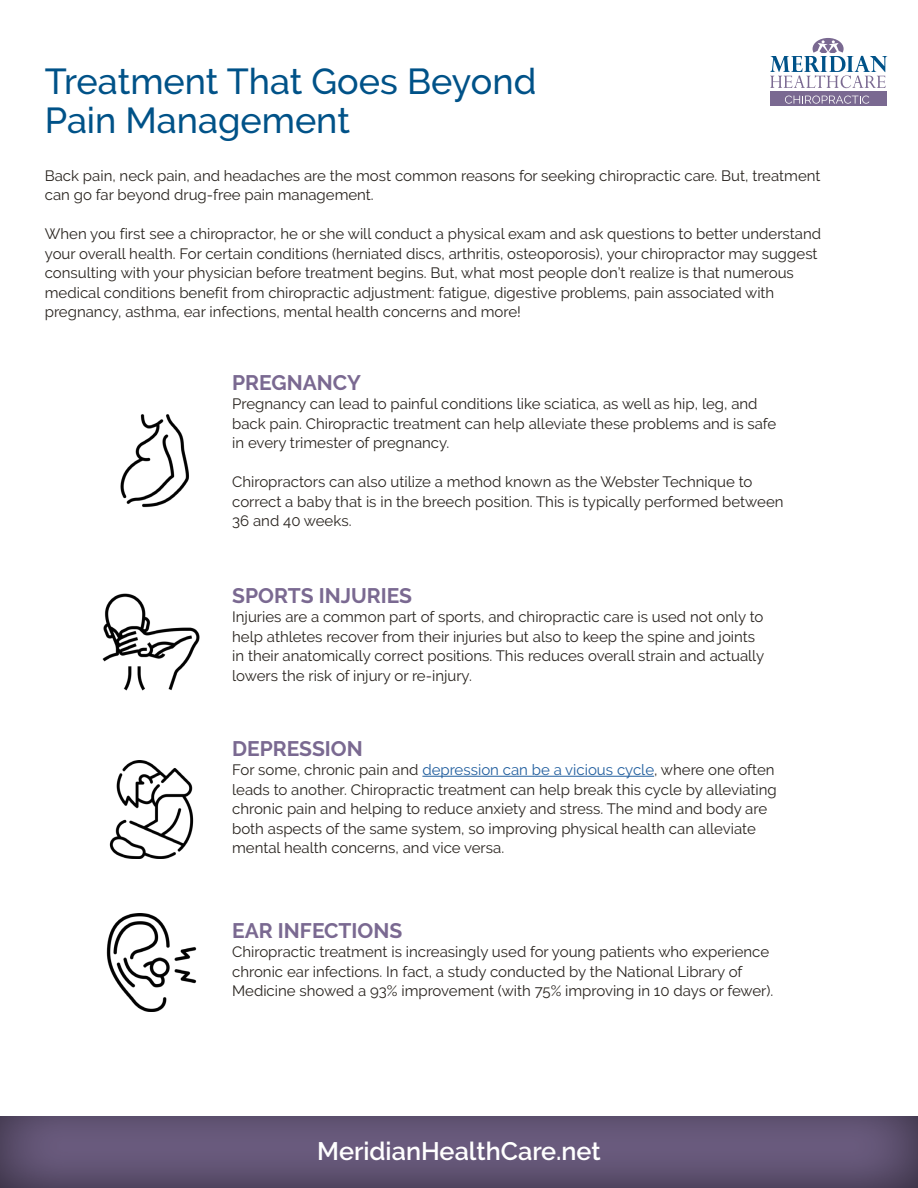
<style>
.page{position:relative;width:918px;height:1188px;background:#fff}
.page>*{position:absolute;margin:0;border:0;box-sizing:border-box;transform-origin:0 0}
.t1{font:500 36px/39px "Raleway";color:#005288}
.t2{font:600 25.2px "Raleway";color:#fff}
.t3{font:700 21px "Raleway";color:#7a6991}
.t4{font:15px/19.5px "Raleway";color:#29241f}
.s1{color:#215e9e}
</style>
<div class="page">
<hr style="left:422px;top:776px;width:232px;height:1px;background:#215e9e">
<svg style="left:770px;top:38px;width:117px;height:50px"></svg>
<div style="left:771px;top:92px;width:116px;height:14px;background:#7a6991"></div>
<svg style="left:785px;top:96px;width:84px;height:8px"></svg>
<div style="left:0;top:1105px;width:918px;height:83px;background:#000;opacity:.62"></div>
<img style="left:120px;top:414px;width:69px;height:94px">
<img style="left:103px;top:593px;width:97px;height:97px">
<img style="left:109px;top:760px;width:85px;height:98px">
<img style="left:106px;top:914px;width:91px;height:98px">
<h1 class="t1" style="left:45px;top:62px;width:493px">Treatment That Goes Beyond<br>Pain Management</h1>
<p class="t4" style="left:45px;top:166px;width:777px">Back pain, neck pain, and headaches are the most common reasons for seeking chiropractic care. But, treatment can go far beyond drug-free pain management.</p>
<p class="t4" style="left:45px;top:224px;width:778px">When you first see a chiropractor, he or she will conduct a physical exam and ask questions to better understand your overall health. For certain conditions (herniated discs, arthritis, osteoporosis), your chiropractor may suggest consulting with your physician before treatment begins. But, what most people don’t realize is that numerous medical conditions benefit from chiropractic adjustment: fatigue, digestive problems, pain associated with pregnancy, asthma, ear infections, mental health concerns and more!</p>
<h3 class="t3" style="left:232px;top:370px;width:130px">PREGNANCY</h3>
<p class="t4" style="left:232px;top:394px;width:546px">Pregnancy can lead to painful conditions like sciatica, as well as hip, leg, and back pain. Chiropractic treatment can help alleviate these problems and is safe in every trimester of pregnancy.</p>
<p class="t4" style="left:232px;top:472px;width:553px">Chiropractors can also utilize a method known as the Webster Technique to correct a baby that is in the breech position. This is typically performed between<br>36 and 40 weeks.</p>
<h3 class="t3" style="left:232px;top:584px;width:181px">SPORTS INJURIES</h3>
<p class="t4" style="left:232px;top:607px;width:534px">Injuries are a common part of sports, and chiropractic care is used not only to help athletes recover from their injuries but also to keep the spine and joints in their anatomically correct positions. This reduces overall strain and actually lowers the risk of injury or re-injury.</p>
<h3 class="t3" style="left:232px;top:736px;width:132px">DEPRESSION</h3>
<p class="t4" style="left:232px;top:760px;width:546px">For some, chronic pain and <span class="s1">depression can be a vicious cycle</span>, where one often leads to another. Chiropractic treatment can help break this cycle by alleviating chronic pain and helping to reduce anxiety and stress. The mind and body are both aspects of the same system, so improving physical health can alleviate mental health concerns, and vice versa.</p>
<h3 class="t3" style="left:232px;top:918px;width:172px">EAR INFECTIONS</h3>
<p class="t4" style="left:232px;top:942px;width:543px">Chiropractic treatment is increasingly used for young patients who experience chronic ear infections. In fact, a study conducted by the National Library of<br>Medicine showed a 93% improvement (with 75% improving in 10 days or fewer).</p>
<h2 class="t2" style="left:317px;top:1137px;width:285px">MeridianHealthCare.net</h2>
</div>
